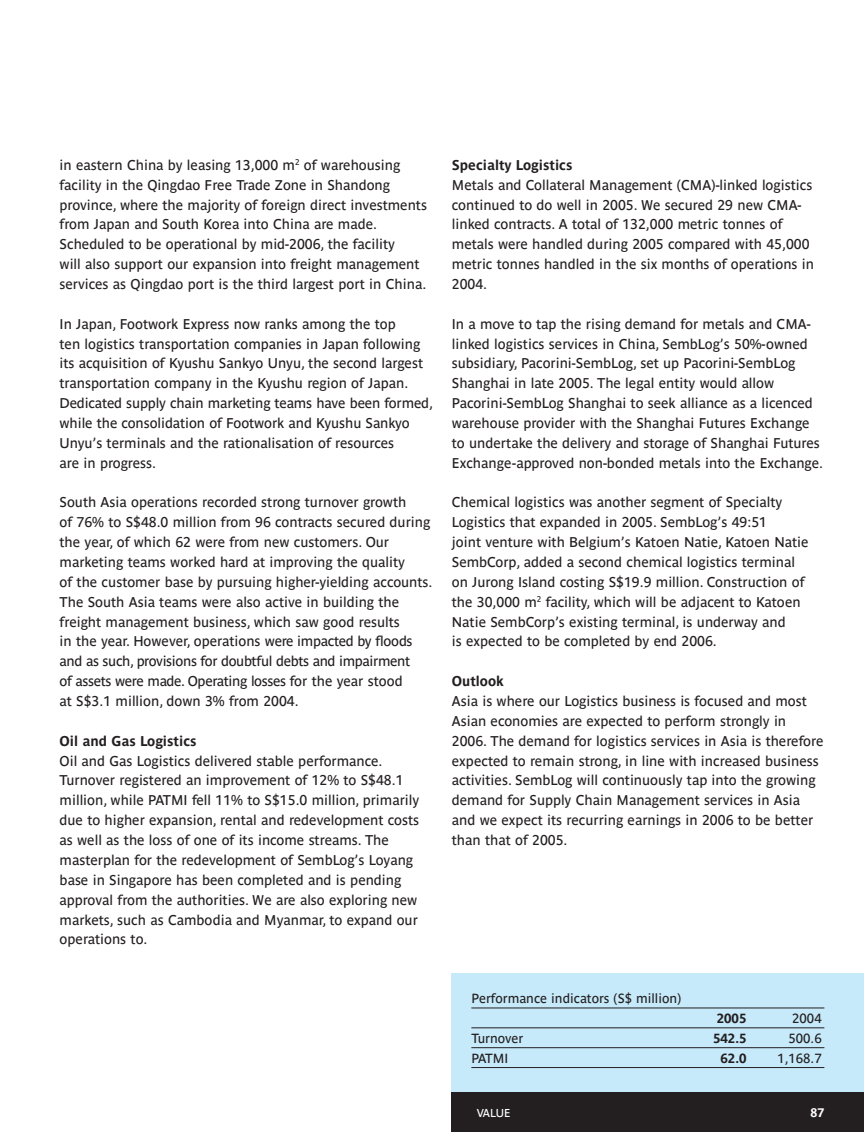
<style>
.page{position:relative;width:864px;height:1132px;background:#fff}
.page>*{position:absolute;margin:0;border:0;box-sizing:border-box;transform-origin:0 0}
.t1{font:14px/19.8px "Parisine";color:#231f20}
.t2{font:700 14px "Parisine";color:#231f20}
.t3{font:13.12px "Parisine";color:#231f20}
.t4{font:700 13.12px "Parisine";color:#231f20}
.t5{font:700 12.25px "Parisine";color:#fff}
.t6{font:11.38px "Parisine";letter-spacing:-.02em;color:#fff}
</style>
<div class="page">
<div style="left:451px;top:972px;width:412px;height:124px;background:#c6eafa"></div>
<div style="left:451px;top:1091px;width:412px;height:40px;background:#231f20"></div>
<hr style="left:471px;top:1007px;width:353px;height:1px;background:#231f20">
<hr style="left:471px;top:1027px;width:353px;height:1px;background:#231f20">
<hr style="left:471px;top:1046px;width:353px;height:1px;background:#231f20">
<hr style="left:471px;top:1066px;width:353px;height:1px;background:#231f20">
<p class="t1" style="left:60px;top:155px;width:369px">in eastern China by leasing 13,000 m<sup>2</sup> of warehousing facility in the Qingdao Free Trade Zone in Shandong province, where the majority of foreign direct investments from Japan and South Korea into China are made.<br>Scheduled to be operational by mid-2006, the facility<br>will also support our expansion into freight management services as Qingdao port is the third largest port in China.</p>
<p class="t1" style="left:60px;top:314px;width:375px">In Japan, Footwork Express now ranks among the top<br>ten logistics transportation companies in Japan following its acquisition of Kyushu Sankyo Unyu, the second largest transportation company in the Kyushu region of Japan.<br>Dedicated supply chain marketing teams have been formed, while the consolidation of Footwork and Kyushu Sankyo Unyu’s terminals and the rationalisation of resources<br>are in progress.</p>
<p class="t1" style="left:60px;top:492px;width:374px">South Asia operations recorded strong turnover growth<br>of 76% to S$48.0 million from 96 contracts secured during the year, of which 62 were from new customers. Our marketing teams worked hard at improving the quality<br>of the customer base by pursuing higher-yielding accounts.<br>The South Asia teams were also active in building the freight management business, which saw good results<br>in the year. However, operations were impacted by floods and as such, provisions for doubtful debts and impairment<br>of assets were made. Operating losses for the year stood<br>at S$3.1 million, down 3% from 2004.</p>
<p class="t2" style="left:60px;top:732px;width:138px">Oil and Gas Logistics</p>
<p class="t1" style="left:60px;top:750px;width:361px">Oil and Gas Logistics delivered stable performance.<br>Turnover registered an improvement of 12% to S$48.1 million, while PATMI fell 11% to S$15.0 million, primarily due to higher expansion, rental and redevelopment costs as well as the loss of one of its income streams. The masterplan for the redevelopment of SembLog’s Loyang base in Singapore has been completed and is pending approval from the authorities. We are also exploring new markets, such as Cambodia and Myanmar, to expand our operations to.</p>
<p class="t2" style="left:451px;top:157px;width:122px">Specialty Logistics</p>
<p class="t1" style="left:451px;top:175px;width:363px">Metals and Collateral Management (CMA)-linked logistics continued to do well in 2005. We secured 29 new CMA&shy;linked contracts. A total of 132,000 metric tonnes of metals were handled during 2005 compared with 45,000 metric tonnes handled in the six months of operations in 2004.</p>
<p class="t1" style="left:451px;top:314px;width:372px">In a move to tap the rising demand for metals and CMA&shy;linked logistics services in China, SembLog’s 50%-owned subsidiary, Pacorini-SembLog, set up Pacorini-SembLog Shanghai in late 2005. The legal entity would allow Pacorini-SembLog Shanghai to seek alliance as a licenced warehouse provider with the Shanghai Futures Exchange to undertake the delivery and storage of Shanghai Futures Exchange-approved non-bonded metals into the Exchange.</p>
<p class="t1" style="left:451px;top:492px;width:358px">Chemical logistics was another segment of Specialty Logistics that expanded in 2005. SembLog’s 49:51<br>joint venture with Belgium’s Katoen Natie, Katoen Natie SembCorp, added a second chemical logistics terminal on Jurong Island costing S$19.9 million. Construction of the 30,000 m<sup>2</sup> facility, which will be adjacent to Katoen Natie SembCorp’s existing terminal, is underway and<br>is expected to be completed by end 2006.</p>
<p class="t2" style="left:451px;top:673px;width:53px">Outlook</p>
<p class="t1" style="left:451px;top:691px;width:373px">Asia is where our Logistics business is focused and most Asian economies are expected to perform strongly in 2006. The demand for logistics services in Asia is therefore expected to remain strong, in line with increased business activities. SembLog will continuously tap into the growing demand for Supply Chain Management services in Asia and we expect its recurring earnings in 2006 to be better than that of 2005.</p>
<p class="t3" style="left:471px;top:990px;width:211px">Performance indicators (S$ million)</p>
<p class="t4" style="left:716px;top:1010px;width:31px">2005</p>
<p class="t3" style="left:791px;top:1010px;width:31px">2004</p>
<p class="t3" style="left:471px;top:1030px;width:54px">Turnover</p>
<p class="t4" style="left:713px;top:1030px;width:35px">542.5</p>
<p class="t3" style="left:788px;top:1030px;width:35px">500.6</p>
<p class="t3" style="left:471px;top:1050px;width:38px">PATMI</p>
<p class="t4" style="left:720px;top:1050px;width:27px">62.0</p>
<p class="t3" style="left:777px;top:1050px;width:46px">1,168.7</p>
<p class="t6" style="left:476px;top:1105px;width:35px">VALUE</p>
<p class="t5" style="left:810px;top:1105px;width:15px">87</p>
</div>
